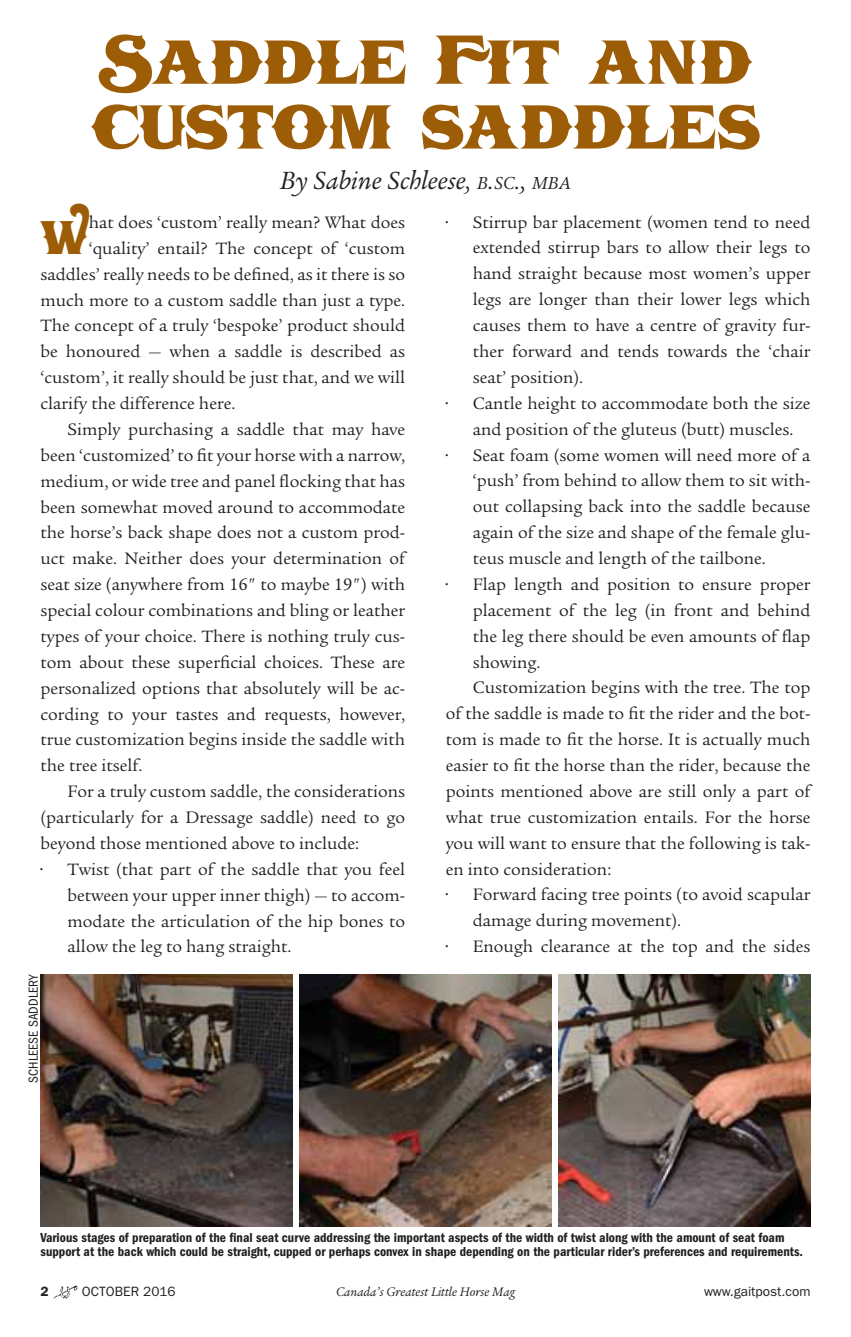
<style>
.page{position:relative;width:851px;height:1337px;background:#fff}
.page>*{position:absolute;margin:0;border:0;box-sizing:border-box;transform-origin:0 0}
.t1{font:54px/64.8px "LHF Boston Truckstyle";color:#9d5d07}
.t2{font:36.9px "LHF Boston Truckstyle";color:#9d5d07}
.t3{font:italic 27px "Legacy Serif";color:#231f20}
.t4{font:18px/25.9px "Legacy Serif";color:#231f20;text-align:justify}
.t5{font:600 condensed 13.5px/13.5px "Franklin Gothic";color:#231f20}
.t6{font:italic 13.5px "Legacy Serif";color:#231f20}
.t7{font:13.5px "Franklin Gothic";color:#231f20}
.t8{font:condensed 13.5px "Franklin Gothic";color:#231f20}
.t9{font:600 13.5px "Franklin Gothic";color:#231f20}
.s1{font-size:18.9px}
.s2{font-style:inherit}
</style>
<div class="page">
<img style="left:53px;top:1285px;width:25px;height:14px">
<img style="left:40px;top:974px;width:252px;height:252px">
<img style="left:300px;top:974px;width:251px;height:252px">
<img style="left:559px;top:974px;width:251px;height:252px">
<p class="t1" style="left:91px;top:33px;width:670px">Saddle Fit and custom saddles</p>
<p class="t3" style="left:280px;top:165px;width:292px">By Sabine Schleese, <span class="s1">B</span><span class="s2">.</span><span class="s1">SC</span><span class="s2">.,</span> <span class="s1">MBA</span></p>
<p class="t2" style="left:40px;top:219px;width:50px">W</p>
<p class="t4" style="left:89px;top:209px;width:318px">hat does ‘custom’ really mean? What does</p>
<p class="t4" style="left:89px;top:235px;width:318px">‘quality’ entail? The concept of ‘custom</p>
<p class="t4" style="left:41px;top:261px;width:366px">saddles’ really needs to be defined, as it there is so</p>
<p class="t4" style="left:41px;top:287px;width:366px">much more to a custom saddle than just a type.</p>
<p class="t4" style="left:41px;top:313px;width:366px">The concept of a truly ‘bespoke’ product should</p>
<p class="t4" style="left:41px;top:339px;width:366px">be honoured — when a saddle is described as</p>
<p class="t4" style="left:41px;top:365px;width:366px">‘custom’, it really should be just that, and we will</p>
<p class="t4" style="left:41px;top:390px;width:196px">clarify the difference here.</p>
<p class="t4" style="left:68px;top:416px;width:339px">Simply purchasing a saddle that may have</p>
<p class="t4" style="left:41px;top:442px;width:366px">been ‘customized’ to fit your horse with a narrow,</p>
<p class="t4" style="left:41px;top:468px;width:366px">medium, or wide tree and panel flocking that has</p>
<p class="t4" style="left:41px;top:494px;width:366px">been somewhat moved around to accommodate</p>
<p class="t4" style="left:41px;top:520px;width:366px">the horse’s back shape does not a custom prod-</p>
<p class="t4" style="left:41px;top:546px;width:366px">uct make. Neither does your determination of</p>
<p class="t4" style="left:41px;top:571px;width:366px">seat size (anywhere from 16" to maybe 19") with</p>
<p class="t4" style="left:41px;top:597px;width:366px">special colour combinations and bling or leather</p>
<p class="t4" style="left:41px;top:623px;width:366px">types of your choice. There is nothing truly cus-</p>
<p class="t4" style="left:41px;top:649px;width:366px">tom about these superficial choices. These are</p>
<p class="t4" style="left:41px;top:675px;width:366px">personalized options that absolutely will be ac-</p>
<p class="t4" style="left:41px;top:701px;width:366px">cording to your tastes and requests, however,</p>
<p class="t4" style="left:41px;top:727px;width:366px">true customization begins inside the saddle with</p>
<p class="t4" style="left:41px;top:753px;width:104px">the tree itself.</p>
<p class="t4" style="left:68px;top:778px;width:339px">For a truly custom saddle, the considerations</p>
<p class="t4" style="left:41px;top:804px;width:366px">(particularly for a Dressage saddle) need to go</p>
<p class="t4" style="left:41px;top:830px;width:320px">beyond those mentioned above to include:</p>
<p class="t4" style="left:68px;top:856px;width:339px;text-indent:-27px">• Twist (that part of the saddle that you feel between your upper inner thigh) — to accom&shy;modate the articulation of the hip bones to allow the leg to hang straight.</p>
<p class="t8" style="left:26px;top:1082px;width:110px;rotate:-90deg">schleese saddlery</p>
<p class="t4" style="left:473px;top:209px;width:339px;text-indent:-27px">• Stirrup bar placement (women tend to need extended stirrup bars to allow their legs to hand straight because most women’s upper legs are longer than their lower legs which causes them to have a centre of gravity fur&shy;ther forward and tends towards the ‘chair seat’ position).</p>
<p class="t4" style="left:446px;top:390px;width:366px;text-align:center">• Cantle height to accommodate both the size and position of the gluteus (butt) muscles.</p>
<p class="t4" style="left:473px;top:442px;width:339px;text-indent:-27px">• Seat foam (some women will need more of a ‘push’ from behind to allow them to sit with&shy;out collapsing back into the saddle because again of the size and shape of the female glu&shy;teus muscle and length of the tailbone.</p>
<p class="t4" style="left:446px;top:571px;width:366px">• Flap length and position to ensure proper</p>
<p class="t4" style="left:473px;top:597px;width:339px">placement of the leg (in front and behind</p>
<p class="t4" style="left:473px;top:623px;width:339px">the leg there should be even amounts of flap</p>
<p class="t4" style="left:473px;top:649px;width:69px">showing.</p>
<p class="t4" style="left:473px;top:675px;width:339px">Customization begins with the tree. The top</p>
<p class="t4" style="left:446px;top:701px;width:366px">of the saddle is made to fit the rider and the bot-</p>
<p class="t4" style="left:446px;top:726px;width:366px">tom is made to fit the horse. It is actually much</p>
<p class="t4" style="left:446px;top:752px;width:366px">easier to fit the horse than the rider, because the</p>
<p class="t4" style="left:446px;top:778px;width:366px">points mentioned above are still only a part of</p>
<p class="t4" style="left:446px;top:804px;width:366px">what true customization entails. For the horse</p>
<p class="t4" style="left:446px;top:830px;width:366px">you will want to ensure that the following is tak-</p>
<p class="t4" style="left:446px;top:856px;width:167px">en into consideration:</p>
<p class="t4" style="left:473px;top:882px;width:339px;text-indent:-27px">• Forward facing tree points (to avoid scapular damage during movement).</p>
<p class="t4" style="left:446px;top:933px;width:366px">• Enough clearance at the top and the sides</p>
<p class="t5" style="left:40px;top:1231px;width:764px">Various stages of preparation of the final seat curve addressing the important aspects of the width of twist along with the amount of seat foam support at the back which could be straight, cupped or perhaps convex in shape depending on the particular rider’s preferences and requirements.</p>
<p class="t9" style="left:40px;top:1283px;width:10px">2</p>
<p class="t7" style="left:82px;top:1284px;width:95px">October 2016</p>
<p class="t6" style="left:336px;top:1284px;width:180px">Canada’s Greatest Little Horse Mag</p>
<p class="t7" style="left:704px;top:1284px;width:108px">www.gaitpost.com</p>
</div>
